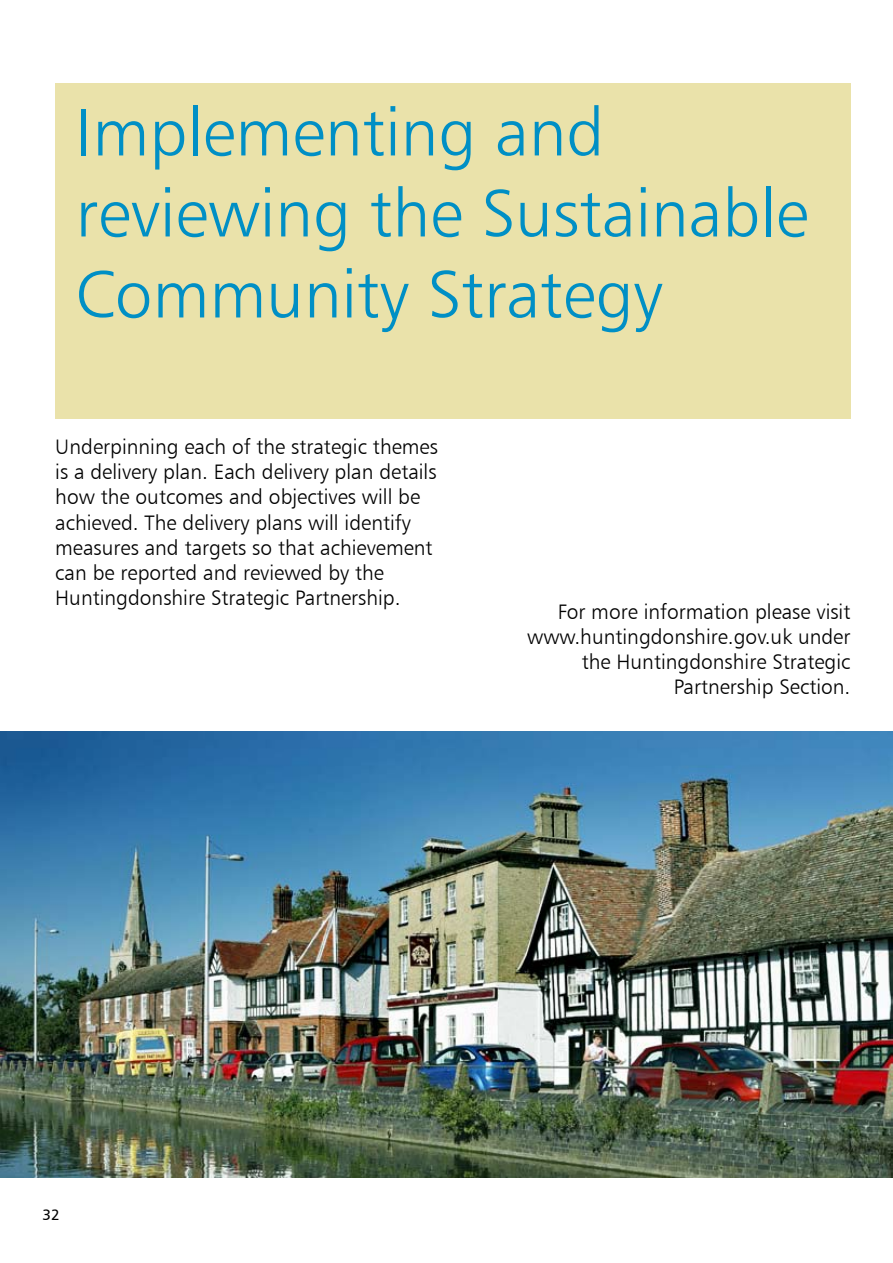
<style>
.page{position:relative;width:893px;height:1263px;background:#fff}
.page>*{position:absolute;margin:0;border:0;box-sizing:border-box;transform-origin:0 0}
.t1{font:67.5px/81px "Humanist 777 BT Light B";color:#008fc5}
.t2{font:21px/25.2px "Humanist 777 BT Light B";color:#000}
.t3{font:15px "Humanist 777 BT Roman B";color:#000}
</style>
<div class="page">
<div style="left:55px;top:83px;width:795px;height:335px;background:#eae2aa"></div>
<img style="left:0;top:731px;width:893px;height:447px">
<h1 class="t1" style="left:75px;top:90px;width:734px">Implementing and reviewing the Sustainable<br>Community Strategy</h1>
<p class="t2" style="left:55px;top:434px;width:384px">Underpinning each of the strategic themes is a delivery plan. Each delivery plan details how the outcomes and objectives will be achieved. The delivery plans will identify measures and targets so that achievement can be reported and reviewed by the Huntingdonshire Strategic Partnership.</p>
<p class="t2" style="left:527px;top:599px;width:325px;text-align:right">For more information please visit www.huntingdonshire.gov.uk under the Huntingdonshire Strategic<br>Partnership Section.</p>
<p class="t3" style="left:43px;top:1206px;width:19px">32</p>
</div>
